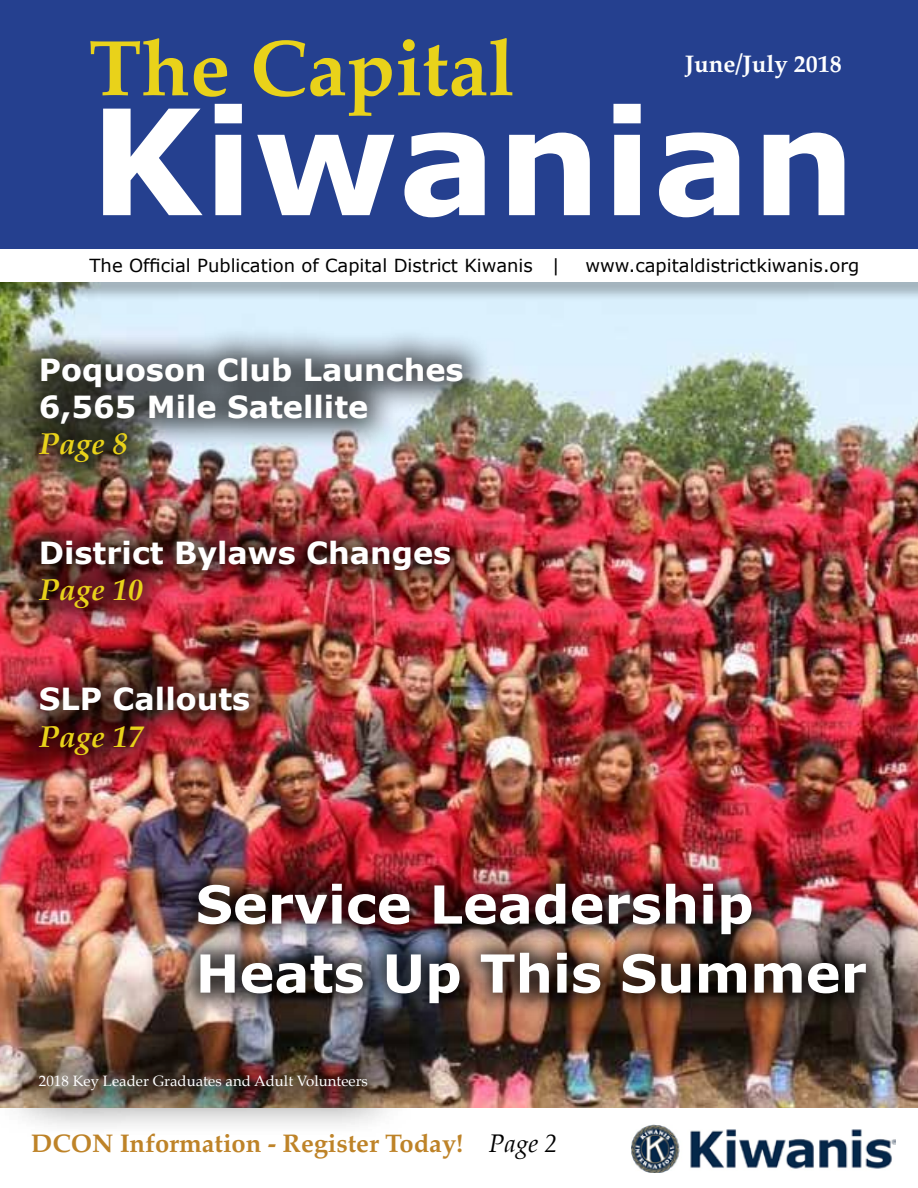
<style>
.page{position:relative;width:918px;height:1188px;background:#fff}
.page>*{position:absolute;margin:0;border:0;box-sizing:border-box;transform-origin:0 0}
.t1{font:700 146.55px "Verdana";letter-spacing:.005em;color:#fff}
.t2{font:700 79.5px "Palatino";color:#e9d21a}
.t3{font:700 52.5px/69px "Verdana";color:#fff}
.t4{font:700 30.45px/36.5px "Verdana";color:#fff}
.t5{font:italic 700 30.45px "Palatino";color:#e9d21a}
.t6{font:700 25.5px "Palatino";color:#be8328}
.t7{font:700 24px "Palatino";color:#fff}
.t8{font:18px "Verdana";color:#000}
.t9{font:15px "Palatino";color:#fff}
.s1{font-weight:400;font-style:italic;color:#000}
</style>
<div class="page">
<img style="left:0;top:301px;width:918px;height:807px">
<div style="left:0;top:0;width:918px;height:269px;background:#25408f"></div>
<div style="left:0;top:252px;width:918px;height:49px;background:#000;opacity:.25"></div>
<div style="left:0;top:250px;width:918px;height:32px;background:#fff"></div>
<img style="left:631px;top:1125px;width:264px;height:47px">
<div style="left:8px;top:326px;width:487px;height:460px;background:#000;opacity:.65"></div>
<div style="left:173px;top:859px;width:718px;height:169px;background:#000;opacity:.75"></div>
<div style="left:0;top:1025px;width:416px;height:114px;background:#000;opacity:.75"></div>
<h2 class="t2" style="left:89px;top:0;width:428px">The Capital</h2>
<h3 class="t7" style="left:685px;top:44px;width:159px">June/July 2018</h3>
<h1 class="t1" style="left:90px;top:67px;width:768px">Kiwanian</h1>
<p class="t8" style="left:90px;top:254px;width:472px">The Official Publication of Capital District Kiwanis |</p>
<p class="t8" style="left:585px;top:254px;width:276px">www.capitaldistrictkiwanis.org</p>
<h3 class="t4" style="left:39px;top:352px;width:426px">Poquoson Club Launches<br>6,565 Mile Satellite</h3>
<h3 class="t5" style="left:39px;top:419px;width:90px">Page 8</h3>
<h3 class="t4" style="left:39px;top:535px;width:414px">District Bylaws Changes</h3>
<h3 class="t5" style="left:39px;top:565px;width:105px">Page 10</h3>
<h3 class="t4" style="left:39px;top:681px;width:213px">SLP Callouts</h3>
<h3 class="t5" style="left:39px;top:711px;width:105px">Page 17</h3>
<h3 class="t3" style="left:196px;top:870px;width:673px">Service Leadership<br>Heats Up This Summer</h3>
<p class="t9" style="left:39px;top:1069px;width:331px">2018 Key Leader Graduates and Adult Volunteers</p>
<h3 class="t6" style="left:31px;top:1122px;width:528px">DCON Information - Register Today! <span class="s1">Page 2</span></h3>
</div>
